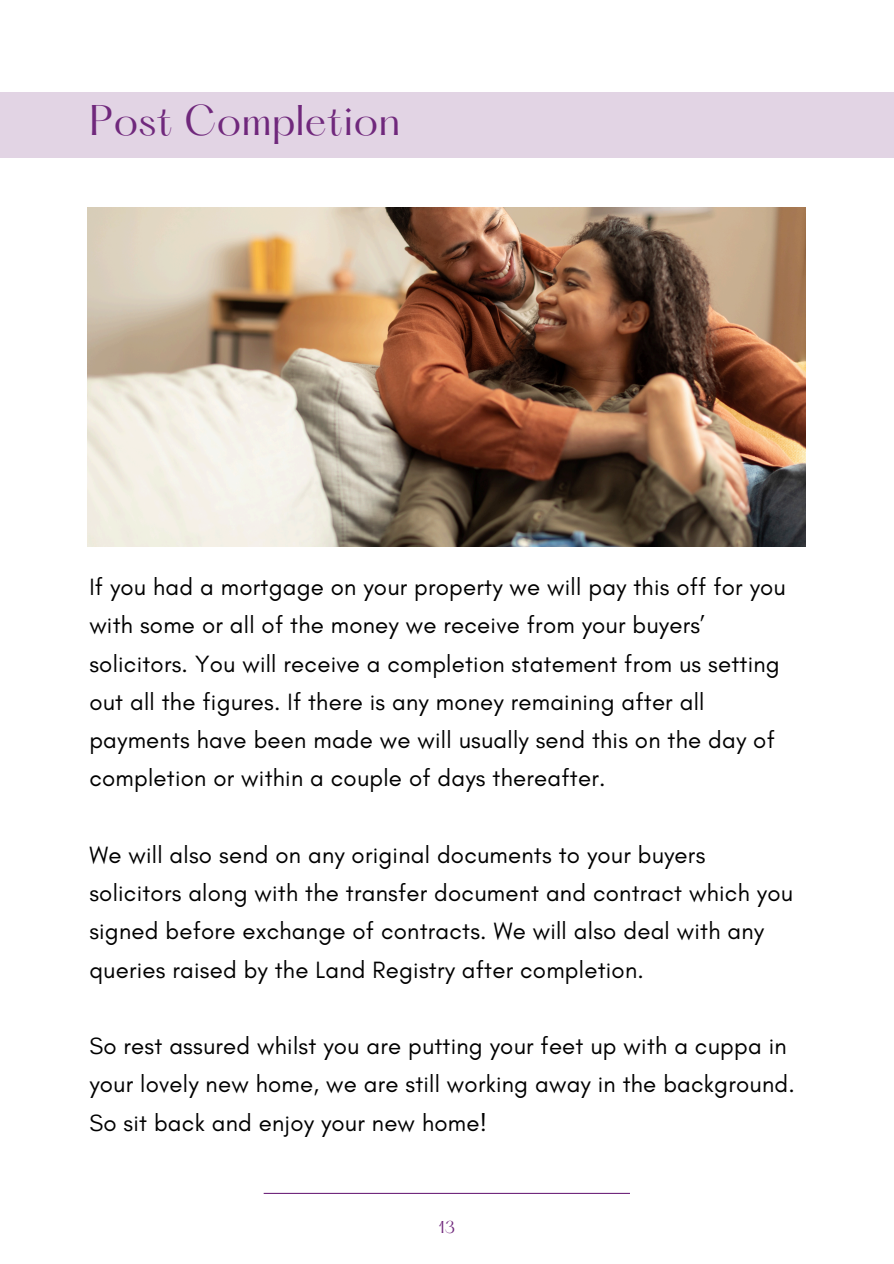
<style>
.page{position:relative;width:894px;height:1264px;background:#fff}
.page>*{position:absolute;margin:0;border:0;box-sizing:border-box;transform-origin:0 0}
.t1{font:37.5px "Hatton";letter-spacing:.01em;color:#70287c}
.t2{font:24px/38.2px "Glacial Indifference";letter-spacing:.01em;color:#000}
.t3{font:15px "Hatton";color:#70287c}
</style>
<div class="page">
<div style="left:0;top:92px;width:893px;height:66px;background:#e2d4e4"></div>
<img style="left:88px;top:207px;width:717px;height:339px">
<hr style="left:263px;top:1192px;width:366px;height:1px;background:#70287c">
<h1 class="t1" style="left:89px;top:103px;width:312px">Post Completion</h1>
<p class="t2" style="left:89px;top:567px;width:697px">If you had a mortgage on your property we will pay this off for you with some or all of the money we receive from your buyers’ solicitors. You will receive a completion statement from us setting out all the figures. If there is any money remaining after all payments have been made we will usually send this on the day of completion or within a couple of days thereafter.</p>
<p class="t2" style="left:89px;top:835px;width:705px">We will also send on any original documents to your buyers solicitors along with the transfer document and contract which you signed before exchange of contracts. We will also deal with any queries raised by the Land Registry after completion.</p>
<p class="t2" style="left:89px;top:1026px;width:706px">So rest assured whilst you are putting your feet up with a cuppa in your lovely new home, we are still working away in the background.<br>So sit back and enjoy your new home!</p>
<p class="t3" style="left:438px;top:1219px;width:18px">13</p>
</div>
